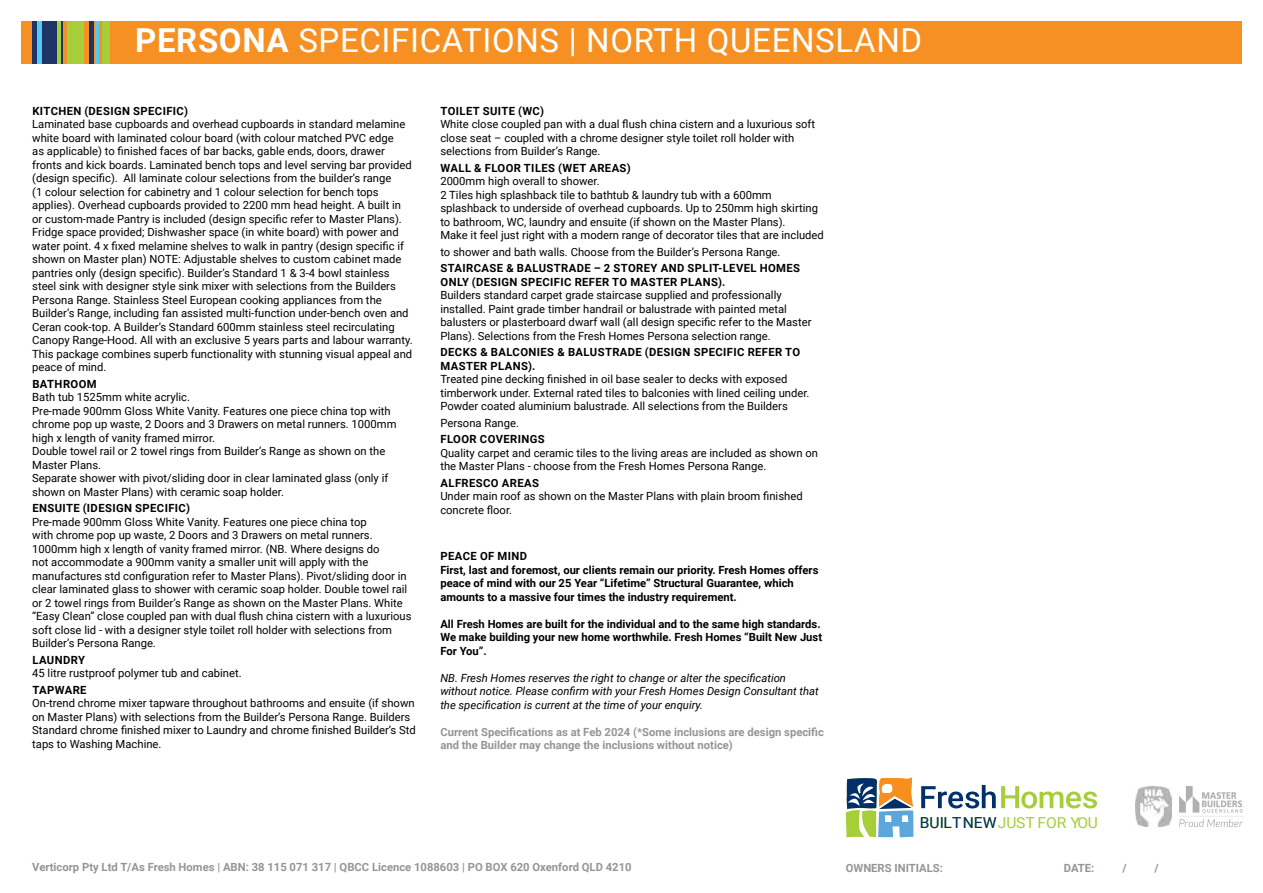
<style>
.page{position:relative;width:1263px;height:893px;background:#fff}
.page>*{position:absolute;margin:0;border:0;box-sizing:border-box;transform-origin:0 0}
.t1{font:33px "Roboto";letter-spacing:.02em;color:#fff}
.t2{font:15.15px "Roboto";color:#a6ce39}
.t3{font:11.25px/13.5px "Roboto";color:#000}
.t4{font:700 11.25px/13.5px "Roboto";color:#000}
.t5{font:700 11.25px/13.5px "Roboto";letter-spacing:.035em;color:#000}
.t6{font:700 11.25px/13.5px "Roboto";color:#939598}
.t7{font:italic 11.25px/13.5px "Roboto";color:#000}
.s1{font-weight:700}
.s2{color:#00306a}
</style>
<div class="page">
<div style="left:21px;top:21px;width:1221px;height:43px;background:#f79022"></div>
<div style="left:102px;top:21px;width:7px;height:43px;background:#a6ce3a"></div>
<div style="left:68px;top:21px;width:16px;height:43px;background:#a6ce3a"></div>
<hr style="left:95px;top:21px;width:4px;height:43px;background:#52caf5">
<div style="left:32px;top:21px;width:30px;height:43px;background:#1f3466"></div>
<hr style="left:89px;top:21px;width:4px;height:43px;background:#1f3466">
<hr style="left:57px;top:21px;width:4px;height:43px;background:#a6ce3a">
<hr style="left:37px;top:21px;width:4px;height:43px;background:#52caf5">
<svg style="left:921px;top:785px;width:176px;height:23px"></svg>
<svg style="left:846px;top:777px;width:67px;height:60px"></svg>
<img style="left:1179px;top:786px;width:64px;height:40px">
<img style="left:1135px;top:786px;width:36px;height:41px">
<h1 class="t1" style="left:135px;top:17px;width:789px"><span class="s1">PERSONA</span> SPECIFICATIONS | NORTH QUEENSLAND</h1>
<p class="t5" style="left:32px;top:104px;width:157px">KITCHEN (DESIGN SPECIFIC)</p>
<p class="t3" style="left:32px;top:117px;width:382px">Laminated base cupboards and overhead cupboards in standard melamine white board with laminated colour board (with colour matched PVC edge<br>as applicable) to finished faces of bar backs, gable ends, doors, drawer fronts and kick boards. Laminated bench tops and level serving bar provided (design specific). All laminate colour selections from the builder’s range<br>(1 colour selection for cabinetry and 1 colour selection for bench tops applies). Overhead cupboards provided to 2200 mm head height. A built in or custom-made Pantry is included (design specific refer to Master Plans).<br>Fridge space provided; Dishwasher space (in white board) with power and water point. 4 x fixed melamine shelves to walk in pantry (design specific if shown on Master plan) NOTE: Adjustable shelves to custom cabinet made pantries only (design specific). Builder’s Standard 1 &amp; 3-4 bowl stainless steel sink with designer style sink mixer with selections from the Builders Persona Range. Stainless Steel European cooking appliances from the Builder’s Range, including fan assisted multi-function under-bench oven and Ceran cook-top. A Builder’s Standard 600mm stainless steel recirculating Canopy Range-Hood. All with an exclusive 5 years parts and labour warranty.<br>This package combines superb functionality with stunning visual appeal and peace of mind.</p>
<p class="t5" style="left:32px;top:377px;width:66px">BATHROOM</p>
<p class="t3" style="left:32px;top:390px;width:366px">Bath tub 1525mm white acrylic.<br>Pre-made 900mm Gloss White Vanity. Features one piece china top with chrome pop up waste, 2 Doors and 3 Drawers on metal runners. 1000mm high x length of vanity framed mirror.<br>Double towel rail or 2 towel rings from Builder’s Range as shown on the Master Plans.<br>Separate shower with pivot/sliding door in clear laminated glass (only if shown on Master Plans) with ceramic soap holder.</p>
<p class="t5" style="left:32px;top:501px;width:159px">ENSUITE (IDESIGN SPECIFIC)</p>
<p class="t3" style="left:32px;top:515px;width:381px">Pre-made 900mm Gloss White Vanity. Features one piece china top<br>with chrome pop up waste, 2 Doors and 3 Drawers on metal runners.<br>1000mm high x length of vanity framed mirror. (NB. Where designs do<br>not accommodate a 900mm vanity a smaller unit will apply with the manufactures std configuration refer to Master Plans). Pivot/sliding door in clear laminated glass to shower with ceramic soap holder. Double towel rail or 2 towel rings from Builder’s Range as shown on the Master Plans. White “Easy Clean” close coupled pan with dual flush china cistern with a luxurious soft close lid - with a designer style toilet roll holder with selections from Builder’s Persona Range.</p>
<p class="t5" style="left:32px;top:653px;width:54px">LAUNDRY</p>
<p class="t3" style="left:32px;top:666px;width:211px">45 litre rustproof polymer tub and cabinet.</p>
<p class="t5" style="left:32px;top:683px;width:56px">TAPWARE</p>
<p class="t3" style="left:32px;top:696px;width:385px">On-trend chrome mixer tapware throughout bathrooms and ensuite (if shown on Master Plans) with selections from the Builder’s Persona Range. Builders Standard chrome finished mixer to Laundry and chrome finished Builder’s Std taps to Washing Machine.</p>
<p class="t5" style="left:440px;top:104px;width:105px">TOILET SUITE (WC)</p>
<p class="t3" style="left:440px;top:117px;width:376px">White close coupled pan with a dual flush china cistern and a luxurious soft close seat – coupled with a chrome designer style toilet roll holder with selections from Builder’s Range.</p>
<p class="t5" style="left:440px;top:161px;width:192px">WALL &amp; FLOOR TILES (WET AREAS)</p>
<p class="t3" style="left:440px;top:174px;width:385px">2000mm high overall to shower.<br>2 Tiles high splashback tile to bathtub &amp; laundry tub with a 600mm splashback to underside of overhead cupboards. Up to 250mm high skirting to bathroom, WC, laundry and ensuite (if shown on the Master Plans).<br>Make it feel just right with a modern range of decorator tiles that are included</p>
<p class="t3" style="left:440px;top:245px;width:342px">to shower and bath walls. Choose from the Builder’s Persona Range.</p>
<p class="t5" style="left:440px;top:261px;width:361px">STAIRCASE &amp; BALUSTRADE – 2 STOREY AND SPLIT-LEVEL HOMES<br>ONLY (DESIGN SPECIFIC REFER TO MASTER PLANS).</p>
<p class="t3" style="left:440px;top:288px;width:373px">Builders standard carpet grade staircase supplied and professionally installed. Paint grade timber handrail or balustrade with painted metal balusters or plasterboard dwarf wall (all design specific refer to the Master Plans). Selections from the Fresh Homes Persona selection range.</p>
<p class="t5" style="left:440px;top:345px;width:361px">DECKS &amp; BALCONIES &amp; BALUSTRADE (DESIGN SPECIFIC REFER TO<br>MASTER PLANS).</p>
<p class="t3" style="left:440px;top:372px;width:371px">Treated pine decking finished in oil base sealer to decks with exposed timberwork under. External rated tiles to balconies with lined ceiling under.<br>Powder coated aluminium balustrade. All selections from the Builders</p>
<p class="t3" style="left:440px;top:416px;width:80px">Persona Range.</p>
<p class="t5" style="left:440px;top:432px;width:106px">FLOOR COVERINGS</p>
<p class="t3" style="left:440px;top:446px;width:379px">Quality carpet and ceramic tiles to the living areas are included as shown on the Master Plans - choose from the Fresh Homes Persona Range.</p>
<p class="t5" style="left:440px;top:476px;width:100px">ALFRESCO AREAS</p>
<p class="t3" style="left:440px;top:489px;width:364px">Under main roof as shown on the Master Plans with plain broom finished concrete floor.</p>
<p class="t4" style="left:440px;top:549px;width:380px">PEACE OF MIND<br>First, last and foremost, our clients remain our priority. Fresh Homes offers peace of mind with our 25 Year “Lifetime” Structural Guarantee, which amounts to a massive four times the industry requirement.</p>
<p class="t4" style="left:440px;top:617px;width:383px">All Fresh Homes are built for the individual and to the same high standards.<br>We make building your new home worthwhile. Fresh Homes “Built New Just<br>For You”.</p>
<p class="t7" style="left:440px;top:671px;width:380px">NB. Fresh Homes reserves the right to change or alter the specification without notice. Please confirm with your Fresh Homes Design Consultant that the specification is current at the time of your enquiry.</p>
<p class="t6" style="left:440px;top:725px;width:385px">Current Specifications as at Feb 2024 (*Some inclusions are design specific and the Builder may change the inclusions without notice)</p>
<p class="t6" style="left:32px;top:860px;width:601px">Verticorp Pty Ltd T/As Fresh Homes | ABN: 38 115 071 317 | QBCC Licence 1088603 | PO BOX 620 Oxenford QLD 4210</p>
<h2 class="t2" style="left:920px;top:812px;width:180px"><span class="s2">BUILT NEW</span>JUST FOR YOU</h2>
<p class="t6" style="left:846px;top:860px;width:99px">OWNERS INITIALS:</p>
<p class="t6" style="left:1064px;top:860px;width:32px">DATE:</p>
<p class="t6" style="left:1122px;top:860px;width:6px">/</p>
<p class="t6" style="left:1155px;top:860px;width:6px">/</p>
</div>
